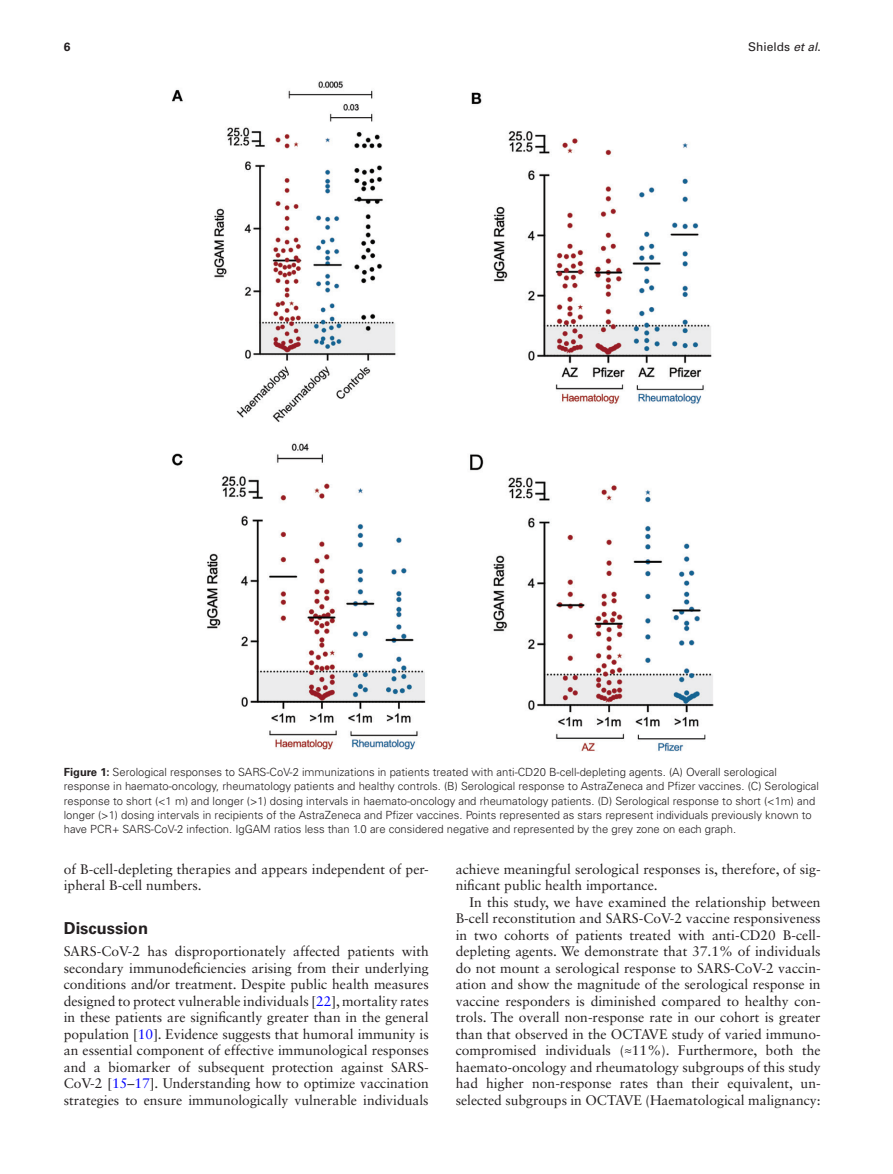
<style>
.page{position:relative;width:893px;height:1174px;background:#fff}
.page>*{position:absolute;margin:0;border:0;box-sizing:border-box;transform-origin:0 0}
.t1{font:700 16.5px "Univers LT Std";color:#231f20}
.t2{font:13.8px/16.5px "Sabon LT Std";color:#231f20}
.t3{font:12px "Univers LT Std";color:#231f20}
.t4{font:700 12px "Univers LT Std";color:#231f20}
.t5{font:300 11.25px/14.2px "Univers LT Std";color:#231f20}
.s1{font-style:italic}
.s2{font-weight:700}
.s3{color:#00f}
</style>
<div class="page">
<img style="left:171px;top:81px;width:542px;height:670px">
<p class="t4" style="left:64px;top:40px;width:8px">6</p>
<p class="t3" style="left:748px;top:40px;width:74px">Shields <span class="s1">et al</span>.</p>
<p class="t5" style="left:64px;top:765px;width:757px"><span class="s2">Figure 1:</span> Serological responses to SARS-CoV-2 immunizations in patients treated with anti-CD20 B-cell-depleting agents. (A) Overall serological response in haemato-oncology, rheumatology patients and healthy controls. (B) Serological response to AstraZeneca and Pfizer vaccines. (C) Serological response to short (&lt;1 m) and longer (&gt;1) dosing intervals in haemato-oncology and rheumatology patients. (D) Serological response to short (&lt;1m) and longer (&gt;1) dosing intervals in recipients of the AstraZeneca and Pfizer vaccines. Points represented as stars represent individuals previously known to have PCR+ SARS-CoV-2 infection. IgGAM ratios less than 1.0 are considered negative and represented by the grey zone on each graph.</p>
<p class="t2" style="left:64px;top:860px;width:366px">of B-cell-depleting therapies and appears independent of per&shy;ipheral B-cell numbers.</p>
<p class="t1" style="left:64px;top:918px;width:86px">Discussion</p>
<p class="t2" style="left:64px;top:943px;width:366px;text-align:justify">SARS-CoV-2 has disproportionately affected patients with secondary immunodeficiencies arising from their underlying conditions and/or treatment. Despite public health measures designed to protect vulnerable individuals [<span class="s3">22</span>], mortality rates in these patients are significantly greater than in the general population [<span class="s3">10</span>]. Evidence suggests that humoral immunity is an essential component of effective immunological responses and a biomarker of subsequent protection against SARS-CoV-2 [<span class="s3">15</span>–<span class="s3">17</span>]. Understanding how to optimize vaccination strategies to ensure immunologically vulnerable individuals</p>
<p class="t2" style="left:456px;top:860px;width:366px">achieve meaningful serological responses is, therefore, of sig&shy;nificant public health importance.</p>
<p class="t2" style="left:456px;top:893px;width:366px;text-align:justify;text-indent:14px">In this study, we have examined the relationship between B-cell reconstitution and SARS-CoV-2 vaccine responsiveness in two cohorts of patients treated with anti-CD20 B-cell&shy;depleting agents. We demonstrate that 37.1% of individuals do not mount a serological response to SARS-CoV-2 vaccin&shy;ation and show the magnitude of the serological response in vaccine responders is diminished compared to healthy con&shy;trols. The overall non-response rate in our cohort is greater than that observed in the OCTAVE study of varied immuno&shy;compromised individuals (≈11%). Furthermore, both the haemato-oncology and rheumatology subgroups of this study had higher non-response rates than their equivalent, un&shy;selected subgroups in OCTAVE (Haematological malignancy:</p>
</div>
